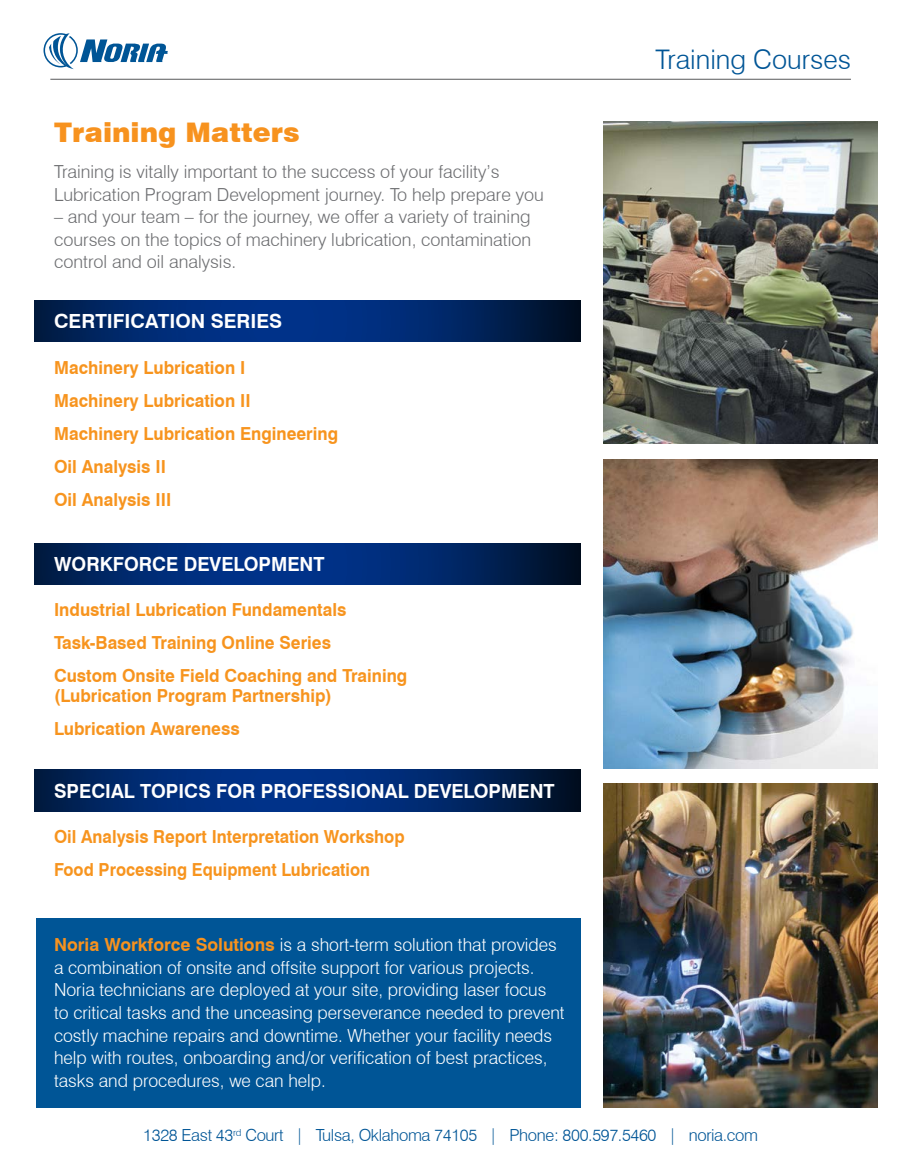
<style>
.page{position:relative;width:905px;height:1175px;background:#fff}
.page>*{position:absolute;margin:0;border:0;box-sizing:border-box;transform-origin:0 0}
.t1{font:300 27px "Swiss 721 BT";color:#005596}
.t2{font:900 27px "Swiss 721 BT";color:#f7921e}
.t3{font:700 19.5px "Swiss 721 BT";color:#fff;scale:.96 1}
.t4{font:700 19.5px "Swiss 721 BT";color:#fff}
.t5{font:300 18px/22.5px "Swiss 721 BT";color:#fff}
.t6{font:700 18px/33px "Swiss 721 BT";color:#f7941e;scale:.95 1}
.t7{font:300 18px/22.5px "Swiss 721 BT";color:#6d6e71}
.t8{font:700 18px/33px "Swiss 721 BT";color:#f7941e;scale:.93 1}
.t9{font:300 16.65px "Swiss 721 BT";letter-spacing:-.02em;color:#005596}
.s1{font-weight:700;color:#f7921e}
</style>
<div class="page">
<svg style="left:43px;top:33px;width:125px;height:36px"></svg>
<hr style="left:50px;top:79px;width:800px;height:1px;background:#58595b">
<img style="left:603px;top:122px;width:275px;height:322px">
<img style="left:603px;top:783px;width:275px;height:324px">
<svg style="left:34px;top:300px;width:546px;height:42px;background:#002769"></svg>
<div style="left:36px;top:918px;width:544px;height:189px;background:#005596"></div>
<svg style="left:34px;top:770px;width:546px;height:41px;background:#002769"></svg>
<img style="left:603px;top:459px;width:274px;height:309px">
<svg style="left:34px;top:543px;width:546px;height:42px;background:#002769"></svg>
<h1 class="t2" style="left:54px;top:116px;width:247px">Training Matters</h1>
<p class="t7" style="left:54px;top:160px;width:491px">Training is vitally important to the success of your facility’s<br>Lubrication Program Development journey. To help prepare you</p>
<p class="t7" style="left:54px;top:205px;width:478px;text-align:justify">– and your team – for the journey, we offer a variety of training courses on the topics of machinery lubrication, contamination control and oil analysis.</p>
<p class="t4" style="left:54px;top:309px;width:229px">CERTIFICATION SERIES</p>
<p class="t6" style="left:54px;top:351px;width:300px">Machinery Lubrication I<br>Machinery Lubrication II<br>Machinery Lubrication Engineering<br>Oil Analysis II<br>Oil Analysis III</p>
<p class="t3" style="left:54px;top:552px;width:283px">WORKFORCE DEVELOPMENT</p>
<p class="t6" style="left:54px;top:593px;width:373px">Industrial Lubrication Fundamentals<br>Task-Based Training Online Series<br>Custom Onsite Field Coaching and Training</p>
<p class="t6" style="left:54px;top:679px;width:294px">(Lubrication Program Partnership)<br>Lubrication Awareness</p>
<p class="t3" style="left:54px;top:779px;width:523px">SPECIAL TOPICS FOR PROFESSIONAL DEVELOPMENT</p>
<p class="t8" style="left:54px;top:820px;width:378px">Oil Analysis Report Interpretation Workshop<br>Food Processing Equipment Lubrication</p>
<p class="t5" style="left:54px;top:933px;width:512px"><span class="s1">Noria Workforce Solutions</span> is a short-term solution that provides a combination of onsite and offsite support for various projects.<br>Noria technicians are deployed at your site, providing laser focus to critical tasks and the unceasing perseverance needed to prevent costly machine repairs and downtime. Whether your facility needs help with routes, onboarding and/or verification of best practices, tasks and procedures, we can help.</p>
<h1 class="t1" style="left:655px;top:43px;width:197px">Training Courses</h1>
<p class="t9" style="left:143px;top:1125px;width:616px">1328 East 43<sup>rd</sup> Court | Tulsa, Oklahoma 74105 | Phone: 800.597.5460 | noria.com</p>
</div>
